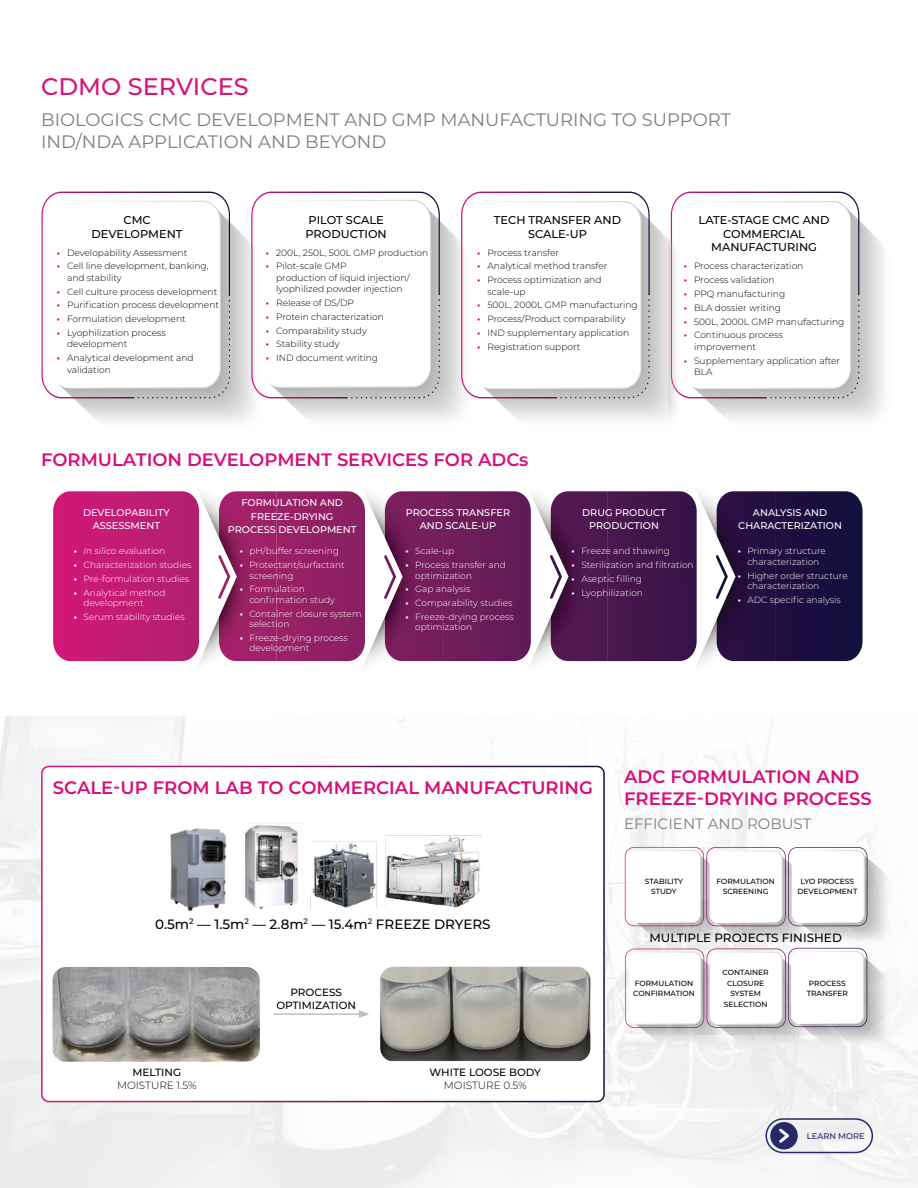
<style>
.page{position:relative;width:918px;height:1188px;background:#fff}
.page>*{position:absolute;margin:0;border:0;box-sizing:border-box;transform-origin:0 0}
.t1{font:500 24px "Montserrat";color:#d71379}
.t2{font:600 18px/21.6px "Montserrat";color:#d80f79}
.t3{font:18px/21.6px "Montserrat";color:#7e7e7f}
.t4{font:15px "Montserrat";color:#7e7e7f}
.t5{font:500 13.5px "Montserrat";color:#000}
.t6{font:500 12px "Montserrat";color:#000}
.t7{font:500 11.4px/13.6px "Montserrat";color:#000;text-align:center}
.t8{font:500 10.5px/12.6px "Montserrat";color:#000;text-align:center}
.t9{font:300 10.5px "Montserrat";color:#000}
.t10{font:500 9.75px/13.5px "Montserrat";color:#fff;text-align:center}
.t11{font:300 9.15px/11.4px "Montserrat";color:#000}
.t12{font:300 9px/10.5px "Montserrat";color:#fff}
.t13{font:500 8.25px "Montserrat";color:#272a6a}
.t14{font:500 7.5px/10.5px "Montserrat";color:#000;text-align:center}
.s1{font-weight:700;color:#d80f79}
.s2{font-weight:700}
.s3{font-style:italic}
</style>
<div class="page">
<img style="left:0;top:717px;width:918px;height:471px">
<svg style="left:41px;top:192px;width:842px;height:229px"></svg>
<svg style="left:53px;top:491px;width:810px;height:174px;background:#823970"></svg>
<div style="left:42px;top:766px;width:562px;height:336px;background:#fff;border-radius:7px"></div>
<div style="left:41px;top:766px;width:564px;height:336px;border:2px solid #fff;border-radius:7px"></div>
<img style="left:170px;top:823px;width:312px;height:89px">
<img style="left:52px;top:967px;width:208px;height:95px">
<hr style="left:273px;top:1013px;width:88px;height:2px;background:#c0bfbe">
<svg style="left:359px;top:1010px;width:10px;height:8px"></svg>
<img style="left:380px;top:967px;width:210px;height:95px">
<svg style="left:625px;top:847px;width:265px;height:200px"></svg>
<div style="left:766px;top:1118px;width:107px;height:35px;border:2px solid #272a6a;border-radius:17px"></div>
<div style="left:770px;top:1122px;width:28px;height:28px;background:#272a6a;border-radius:50%"></div>
<svg style="left:779px;top:1128px;width:10px;height:15px"></svg>
<h1 class="t1" style="left:41px;top:70px;width:209px">CDMO SERVICES</h1>
<h2 class="t3" style="left:41px;top:108px;width:691px">BIOLOGICS CMC DEVELOPMENT AND GMP MANUFACTURING TO SUPPORT<br>IND/NDA APPLICATION AND BEYOND</h2>
<p class="t7" style="left:92px;top:213px;width:92px">CMC<br>DEVELOPMENT</p>
<p class="t11" style="left:57px;top:246px;width:132px"><span class="s1">•</span> Developability Assessment</p>
<p class="t11" style="left:67px;top:260px;width:143px;text-indent:-10px"><span class="s1">•</span> Cell line development, banking, and stability</p>
<p class="t11" style="left:57px;top:285px;width:162px"><span class="s1">•</span> Cell culture process development</p>
<p class="t11" style="left:57px;top:299px;width:164px"><span class="s1">•</span> Purification process development</p>
<p class="t11" style="left:57px;top:313px;width:130px"><span class="s1">•</span> Formulation development</p>
<p class="t11" style="left:67px;top:327px;width:100px;text-indent:-10px"><span class="s1">•</span> Lyophilization process development</p>
<p class="t11" style="left:67px;top:352px;width:128px;text-indent:-10px"><span class="s1">•</span> Analytical development and validation</p>
<p class="t7" style="left:306px;top:213px;width:83px;text-align:left">PILOT SCALE<br>PRODUCTION</p>
<p class="t11" style="left:266px;top:246px;width:164px"><span class="s1">•</span> 200L, 250L, 500L GMP production</p>
<p class="t11" style="left:276px;top:260px;width:135px;text-indent:-10px"><span class="s1">•</span> Pilot-scale GMP<br>production of liquid injection/ lyophilized powder injection</p>
<p class="t11" style="left:266px;top:297px;width:90px"><span class="s1">•</span> Release of DS/DP</p>
<p class="t11" style="left:266px;top:311px;width:119px"><span class="s1">•</span> Protein characterization</p>
<p class="t11" style="left:266px;top:324px;width:102px"><span class="s1">•</span> Comparability study</p>
<p class="t11" style="left:266px;top:338px;width:75px"><span class="s1">•</span> Stability study</p>
<p class="t11" style="left:266px;top:352px;width:114px"><span class="s1">•</span> IND document writing</p>
<p class="t7" style="left:494px;top:213px;width:129px">TECH TRANSFER AND<br>SCALE-UP</p>
<p class="t11" style="left:477px;top:246px;width:83px"><span class="s1">•</span> Process transfer</p>
<p class="t11" style="left:477px;top:260px;width:132px"><span class="s1">•</span> Analytical method transfer</p>
<p class="t11" style="left:488px;top:274px;width:116px;text-indent:-10px"><span class="s1">•</span> Process optimization and scale-up</p>
<p class="t11" style="left:477px;top:299px;width:162px"><span class="s1">•</span> 500L, 2000L GMP manufacturing</p>
<p class="t11" style="left:477px;top:313px;width:150px"><span class="s1">•</span> Process/Product comparability</p>
<p class="t11" style="left:477px;top:327px;width:154px"><span class="s1">•</span> IND supplementary application</p>
<p class="t11" style="left:477px;top:341px;width:105px"><span class="s1">•</span> Registration support</p>
<h2 class="t2" style="left:41px;top:448px;width:489px">FORMULATION DEVELOPMENT SERVICES FOR ADCs</h2>
<p class="t7" style="left:699px;top:213px;width:133px">LATE-STAGE CMC AND<br>COMMERCIAL<br>MANUFACTURING</p>
<p class="t11" style="left:684px;top:260px;width:121px"><span class="s1">•</span> Process characterization</p>
<p class="t11" style="left:684px;top:274px;width:92px"><span class="s1">•</span> Process validation</p>
<p class="t11" style="left:684px;top:288px;width:103px"><span class="s1">•</span> PPQ manufacturing</p>
<p class="t11" style="left:684px;top:302px;width:99px"><span class="s1">•</span> BLA dossier writing</p>
<p class="t11" style="left:684px;top:315px;width:162px"><span class="s1">•</span> 500L, 2000L GMP manufacturing</p>
<p class="t11" style="left:694px;top:329px;width:90px;text-indent:-10px"><span class="s1">•</span> Continuous process improvement</p>
<p class="t11" style="left:694px;top:354px;width:148px;text-indent:-10px"><span class="s1">•</span> Supplementary application after<br>BLA</p>
<p class="t10" style="left:83px;top:505px;width:88px">DEVELOPABILITY<br>ASSESSMENT</p>
<p class="t12" style="left:74px;top:546px;width:93px"><span class="s2">•</span> <span class="s3">In silico</span> evaluation</p>
<p class="t12" style="left:74px;top:559px;width:119px"><span class="s2">•</span> Characterization studies</p>
<p class="t12" style="left:74px;top:573px;width:117px"><span class="s2">•</span> Pre-formulation studies</p>
<p class="t12" style="left:84px;top:587px;width:83px;text-indent:-10px"><span class="s2">•</span> Analytical method development</p>
<p class="t12" style="left:74px;top:611px;width:112px"><span class="s2">•</span> Serum stability studies</p>
<p class="t10" style="left:228px;top:496px;width:130px">FORMULATION AND<br>FREEZE-DRYING<br>PROCESS DEVELOPMENT</p>
<p class="t12" style="left:240px;top:546px;width:101px"><span class="s2">•</span> pH/buffer screening</p>
<p class="t12" style="left:249px;top:559px;width:97px;text-indent:-10px"><span class="s2">•</span> Protectant/surfactant screening</p>
<p class="t12" style="left:249px;top:584px;width:87px;text-indent:-10px"><span class="s2">•</span> Formulation confirmation study</p>
<p class="t12" style="left:249px;top:608px;width:114px;text-indent:-10px"><span class="s2">•</span> Container closure system selection</p>
<p class="t12" style="left:249px;top:632px;width:100px;text-indent:-10px"><span class="s2">•</span> Freeze-drying process development</p>
<p class="t10" style="left:406px;top:505px;width:106px">PROCESS TRANSFER<br>AND SCALE-UP</p>
<p class="t12" style="left:406px;top:546px;width:50px"><span class="s2">•</span> Scale-up</p>
<p class="t12" style="left:415px;top:559px;width:92px;text-indent:-10px"><span class="s2">•</span> Process transfer and optimization</p>
<p class="t12" style="left:406px;top:584px;width:66px"><span class="s2">•</span> Gap analysis</p>
<p class="t12" style="left:406px;top:597px;width:108px"><span class="s2">•</span> Comparability studies</p>
<p class="t12" style="left:415px;top:611px;width:100px;text-indent:-10px"><span class="s2">•</span> Freeze-drying process optimization</p>
<p class="t10" style="left:582px;top:505px;width:85px">DRUG PRODUCT<br>PRODUCTION</p>
<p class="t12" style="left:572px;top:546px;width:100px"><span class="s2">•</span> Freeze and thawing</p>
<p class="t12" style="left:572px;top:559px;width:124px"><span class="s2">•</span> Sterilization and filtration</p>
<p class="t12" style="left:572px;top:573px;width:72px"><span class="s2">•</span> Aseptic filling</p>
<p class="t12" style="left:572px;top:587px;width:73px"><span class="s2">•</span> Lyophilization</p>
<p class="t10" style="left:738px;top:505px;width:105px">ANALYSIS AND<br>CHARACTERIZATION</p>
<p class="t12" style="left:738px;top:546px;width:90px;text-align:center"><span class="s2">•</span> Primary structure characterization</p>
<p class="t12" style="left:747px;top:570px;width:102px;text-indent:-10px"><span class="s2">•</span> Higher order structure characterization</p>
<p class="t12" style="left:738px;top:594px;width:105px"><span class="s2">•</span> ADC specific analysis</p>
<h2 class="t2" style="left:53px;top:776px;width:542px">SCALE-UP FROM LAB TO COMMERCIAL MANUFACTURING</h2>
<h3 class="t5" style="left:155px;top:914px;width:337px">0.5m<sup>2</sup> — 1.5m<sup>2</sup> — 2.8m<sup>2</sup> — 15.4m<sup>2</sup> FREEZE DRYERS</h3>
<p class="t8" style="left:133px;top:1066px;width:50px">MELTING</p>
<p class="t9" style="left:117px;top:1078px;width:81px">MOISTURE 1.5%</p>
<p class="t8" style="left:276px;top:986px;width:81px">PROCESS<br>OPTIMIZATION</p>
<p class="t8" style="left:430px;top:1066px;width:113px">WHITE LOOSE BODY</p>
<p class="t9" style="left:444px;top:1078px;width:84px">MOISTURE 0.5%</p>
<h2 class="t2" style="left:624px;top:765px;width:249px">ADC FORMULATION AND<br>FREEZE-DRYING PROCESS</h2>
<h3 class="t4" style="left:624px;top:813px;width:189px">EFFICIENT AND ROBUST</h3>
<p class="t14" style="left:645px;top:876px;width:40px">STABILITY<br>STUDY</p>
<p class="t14" style="left:716px;top:876px;width:60px">FORMULATION<br>SCREENING</p>
<p class="t14" style="left:797px;top:876px;width:62px">LYO PROCESS<br>DEVELOPMENT</p>
<h3 class="t6" style="left:649px;top:929px;width:194px">MULTIPLE PROJECTS FINISHED</h3>
<p class="t14" style="left:633px;top:978px;width:63px;text-align:left">FORMULATION<br>CONFIRMATION</p>
<p class="t14" style="left:723px;top:967px;width:48px">CONTAINER<br>CLOSURE<br>SYSTEM<br>SELECTION</p>
<p class="t14" style="left:807px;top:978px;width:43px;text-align:left">PROCESS<br>TRANSFER</p>
<p class="t13" style="left:807px;top:1130px;width:59px">LEARN MORE</p>
</div>
